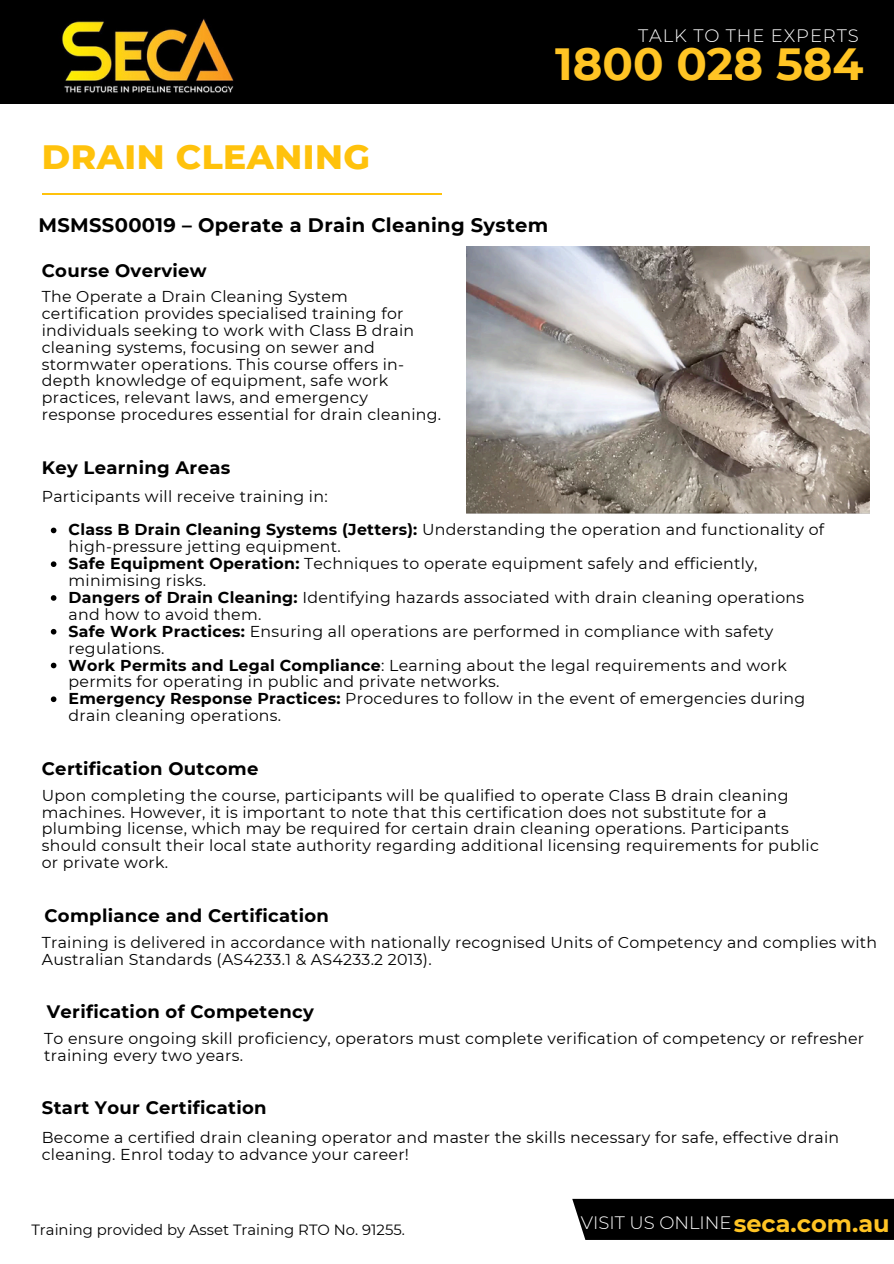
<style>
.page{position:relative;width:894px;height:1264px;background:#fff}
.page>*{position:absolute;margin:0;border:0;box-sizing:border-box;transform-origin:0 0}
.t1{font:700 45px "Montserrat";color:#ffc424}
.t2{font:800 34.5px "Montserrat";letter-spacing:.015em;color:#ffc20c}
.t3{font:700 24px "Montserrat";color:#ffc424}
.t4{font:700 19.5px "Montserrat";letter-spacing:.015em;color:#000}
.t5{font:700 18px "Montserrat";letter-spacing:.015em;color:#000}
.t6{font:300 18px "Montserrat";letter-spacing:.05em;color:#fff}
.t7{font:300 18px "Montserrat";color:#fff}
.t8{font:15.75px/16.8px "Montserrat";letter-spacing:.015em;color:#000}
.t9{font:14.85px "Montserrat";color:#000}
.s1{font-weight:700}
</style>
<div class="page">
<hr style="left:42px;top:193px;width:399px;height:1px;background:#ffc20c">
<div style="left:572px;top:1198px;width:321px;height:41px;background:#000"></div>
<div style="left:0;top:0;width:893px;height:104px;background:#000"></div>
<img style="left:42px;top:19px;width:214px;height:76px">
<img style="left:466px;top:247px;width:403px;height:266px">
<svg style="left:51px;top:527px;width:5px;height:6px"></svg>
<svg style="left:51px;top:561px;width:5px;height:6px"></svg>
<svg style="left:51px;top:595px;width:5px;height:5px"></svg>
<svg style="left:51px;top:629px;width:5px;height:5px"></svg>
<svg style="left:51px;top:662px;width:5px;height:6px"></svg>
<svg style="left:51px;top:696px;width:5px;height:6px"></svg>
<h4 class="t6" style="left:638px;top:24px;width:222px">TALK TO THE EXPERTS</h4>
<h4 class="t1" style="left:555px;top:36px;width:310px">1800 028 584</h4>
<p class="t2" style="left:42px;top:136px;width:329px">DRAIN CLEANING</p>
<h4 class="t4" style="left:38px;top:213px;width:511px">MSMSS00019 – Operate a Drain Cleaning System</h4>
<h4 class="t5" style="left:42px;top:259px;width:166px">Course Overview</h4>
<p class="t8" style="left:42px;top:288px;width:401px">The Operate a Drain Cleaning System certification provides specialised training for individuals seeking to work with Class B drain cleaning systems, focusing on sewer and stormwater operations. This course offers in&shy;depth knowledge of equipment, safe work practices, relevant laws, and emergency response procedures essential for drain cleaning.</p>
<p class="t5" style="left:42px;top:456px;width:190px">Key Learning Areas</p>
<p class="t8" style="left:42px;top:487px;width:287px">Participants will receive training in:</p>
<p class="t8" style="left:69px;top:521px;width:757px"><span class="s1">Class B Drain Cleaning Systems (Jetters):</span> Understanding the operation and functionality of high-pressure jetting equipment.</p>
<p class="t8" style="left:69px;top:555px;width:690px"><span class="s1">Safe Equipment Operation:</span> Techniques to operate equipment safely and efficiently, minimising risks.</p>
<p class="t8" style="left:69px;top:589px;width:736px"><span class="s1">Dangers of Drain Cleaning:</span> Identifying hazards associated with drain cleaning operations and how to avoid them.</p>
<p class="t8" style="left:69px;top:622px;width:706px"><span class="s1">Safe Work Practices:</span> Ensuring all operations are performed in compliance with safety regulations.</p>
<p class="t8" style="left:69px;top:656px;width:719px"><span class="s1">Work Permits and Legal Compliance</span>: Learning about the legal requirements and work permits for operating in public and private networks.</p>
<h4 class="t8" style="left:69px;top:690px;width:738px"><span class="s1">Emergency Response Practices:</span> Procedures to follow in the event of emergencies during drain cleaning operations.</h4>
<p class="t5" style="left:42px;top:757px;width:218px">Certification Outcome</p>
<h4 class="t8" style="left:42px;top:786px;width:778px">Upon completing the course, participants will be qualified to operate Class B drain cleaning machines. However, it is important to note that this certification does not substitute for a plumbing license, which may be required for certain drain cleaning operations. Participants should consult their local state authority regarding additional licensing requirements for public or private work.</h4>
<h4 class="t5" style="left:44px;top:904px;width:286px">Compliance and Certification</h4>
<p class="t8" style="left:42px;top:933px;width:836px">Training is delivered in accordance with nationally recognised Units of Competency and complies with<br>Australian Standards (AS4233.1 &amp; AS4233.2 2013).</p>
<h4 class="t5" style="left:47px;top:1000px;width:268px">Verification of Competency</h4>
<p class="t8" style="left:44px;top:1029px;width:821px">To ensure ongoing skill proficiency, operators must complete verification of competency or refresher training every two years.</p>
<p class="t5" style="left:42px;top:1096px;width:226px">Start Your Certification</p>
<p class="t8" style="left:42px;top:1128px;width:798px">Become a certified drain cleaning operator and master the skills necessary for safe, effective drain cleaning. Enrol today to advance your career!</p>
<p class="t9" style="left:31px;top:1220px;width:375px">Training provided by Asset Training RTO No. 91255.</p>
<h3 class="t7" style="left:580px;top:1211px;width:152px">VISIT US ONLINE</h3>
<h1 class="t3" style="left:733px;top:1208px;width:157px">seca.com.au</h1>
</div>
